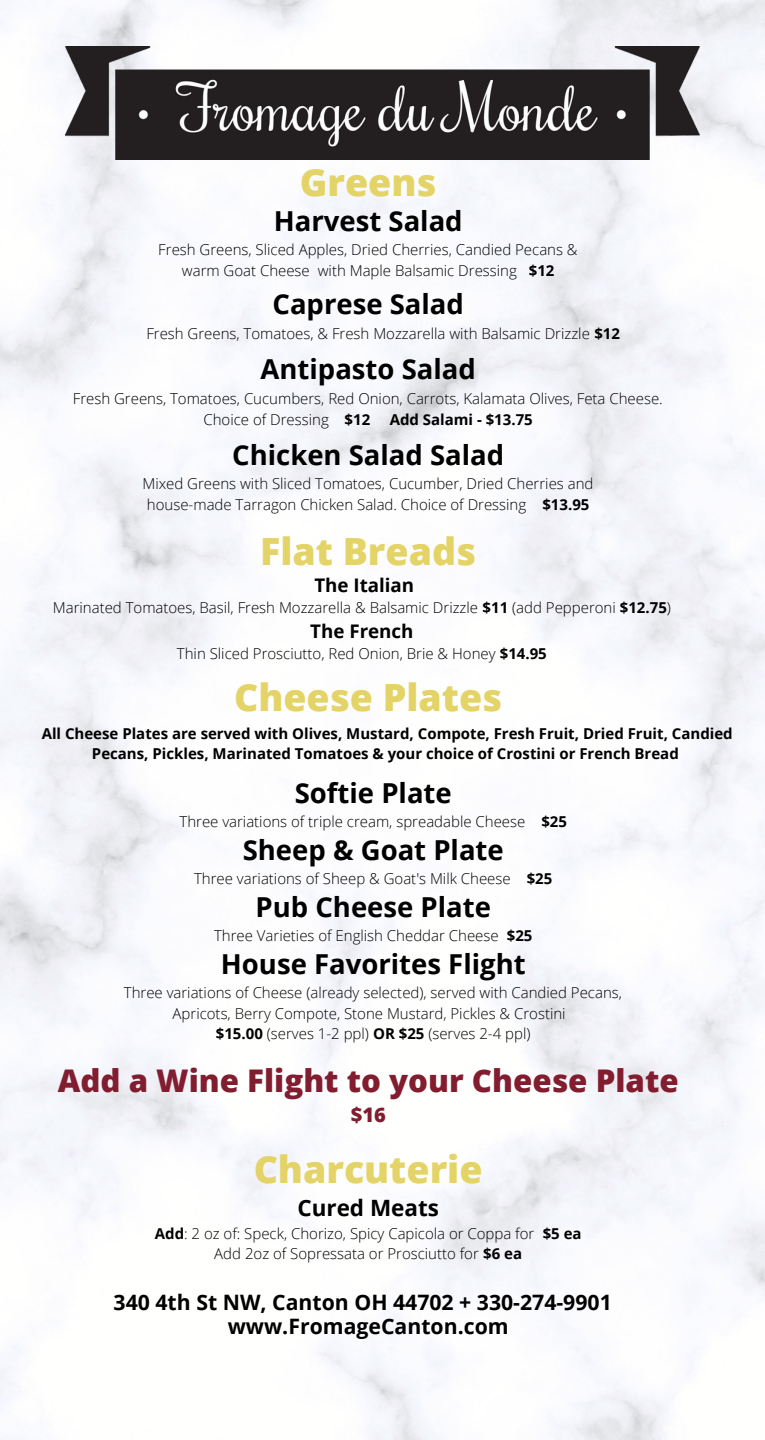
<style>
.page{position:relative;width:765px;height:1440px;background:#fff}
.page>*{position:absolute;margin:0;border:0;box-sizing:border-box;transform-origin:0 0}
.t1{font:800 37.5px "Open Sans";color:#e4d366}
.t2{font:800 31.25px "Open Sans";color:#821d30}
.t3{font:700 27.5px "Open Sans";color:#000}
.t4{font:700 22.5px "Open Sans";color:#000}
.t5{font:700 21.25px "Open Sans";color:#000}
.t6{font:800 20px "Open Sans";color:#821d30}
.t7{font:700 18.75px "Open Sans";color:#000}
.t8{font:300 15px/20.6px "Open Sans";color:#000;text-align:center}
.t9{font:700 15px/20.6px "Open Sans";color:#000;text-align:center}
.s1{font-weight:700}
</style>
<div class="page">
<img style="left:0;top:0;width:765px;height:1440px">
<img style="left:66px;top:46px;width:633px;height:114px">
<p class="t1" style="left:300px;top:156px;width:138px">Greens</p>
<p class="t3" style="left:274px;top:202px;width:190px">Harvest Salad</p>
<p class="t8" style="left:158px;top:239px;width:421px">Fresh Greens, Sliced Apples, Dried Cherries, Candied Pecans &amp; warm Goat Cheese with Maple Balsamic Dressing <span class="s1">$12</span></p>
<p class="t3" style="left:273px;top:285px;width:193px">Caprese Salad</p>
<p class="t8" style="left:146px;top:323px;width:475px">Fresh Greens, Tomatoes, &amp; Fresh Mozzarella with Balsamic Drizzle <span class="s1">$12</span></p>
<p class="t3" style="left:261px;top:350px;width:217px">Antipasto Salad</p>
<p class="t8" style="left:204px;top:388px;width:461px;text-align:left;text-indent:-131px">Fresh Greens, Tomatoes, Cucumbers, Red Onion, Carrots, Kalamata Olives, Feta Cheese.<br>Choice of Dressing <span class="s1">$12</span></p>
<p class="t9" style="left:390px;top:409px;width:145px">Add Salami - $13.75</p>
<p class="t3" style="left:232px;top:435px;width:274px">Chicken Salad Salad</p>
<p class="t8" style="left:142px;top:473px;width:453px">Mixed Greens with Sliced Tomatoes, Cucumber, Dried Cherries and house-made Tarragon Chicken Salad. Choice of Dressing <span class="s1">$13.95</span></p>
<p class="t1" style="left:260px;top:525px;width:218px">Flat Breads</p>
<p class="t7" style="left:314px;top:572px;width:101px">The Italian</p>
<p class="t8" style="left:53px;top:597px;width:620px">Marinated Tomatoes, Basil, Fresh Mozzarella &amp; Balsamic Drizzle <span class="s1">$11</span> (add Pepperoni <span class="s1">$12.75</span>)</p>
<p class="t7" style="left:310px;top:618px;width:105px">The French</p>
<p class="t8" style="left:177px;top:643px;width:371px">Thin Sliced Prosciutto, Red Onion, Brie &amp; Honey <span class="s1">$14.95</span></p>
<p class="t1" style="left:234px;top:671px;width:270px">Cheese Plates</p>
<p class="t9" style="left:42px;top:723px;width:693px">All Cheese Plates are served with Olives, Mustard, Compote, Fresh Fruit, Dried Fruit, Candied<br>Pecans, Pickles, Marinated Tomatoes &amp; your choice of Crostini or French Bread</p>
<p class="t3" style="left:295px;top:774px;width:158px">Softie Plate</p>
<p class="t8" style="left:179px;top:811px;width:389px">Three variations of triple cream, spreadable Cheese <span class="s1">$25</span></p>
<p class="t3" style="left:243px;top:831px;width:263px">Sheep &amp; Goat Plate</p>
<p class="t8" style="left:194px;top:868px;width:360px">Three variations of Sheep &amp; Goat's Milk Cheese <span class="s1">$25</span></p>
<p class="t3" style="left:256px;top:888px;width:237px">Pub Cheese Plate</p>
<p class="t8" style="left:214px;top:925px;width:320px">Three Varieties of English Cheddar Cheese <span class="s1">$25</span></p>
<p class="t3" style="left:221px;top:945px;width:306px">House Favorites Flight</p>
<p class="t8" style="left:124px;top:982px;width:500px">Three variations of Cheese (already selected), served with Candied Pecans,<br>Apricots, Berry Compote, Stone Mustard, Pickles &amp; Crostini</p>
<p class="t8" style="left:216px;top:1023px;width:316px"><span class="s1">$15.00</span> (serves 1-2 ppl) <span class="s1">OR $25</span> (serves 2-4 ppl)</p>
<p class="t2" style="left:58px;top:1059px;width:623px">Add a Wine Flight to your Cheese Plate</p>
<p class="t6" style="left:351px;top:1101px;width:37px">$16</p>
<p class="t1" style="left:254px;top:1143px;width:230px">Charcuterie</p>
<p class="t4" style="left:297px;top:1192px;width:143px">Cured Meats</p>
<p class="t8" style="left:155px;top:1223px;width:428px"><span class="s1">Add</span>: 2 oz of: Speck, Chorizo, Spicy Capicola or Coppa for <span class="s1">$5 ea</span></p>
<p class="t8" style="left:214px;top:1243px;width:309px">Add 2oz of Sopressata or Prosciutto for <span class="s1">$6 ea</span></p>
<p class="t5" style="left:114px;top:1287px;width:500px">340 4th St NW, Canton OH 44702 + 330-274-9901</p>
<p class="t5" style="left:228px;top:1312px;width:282px">www.FromageCanton.com</p>
</div>
